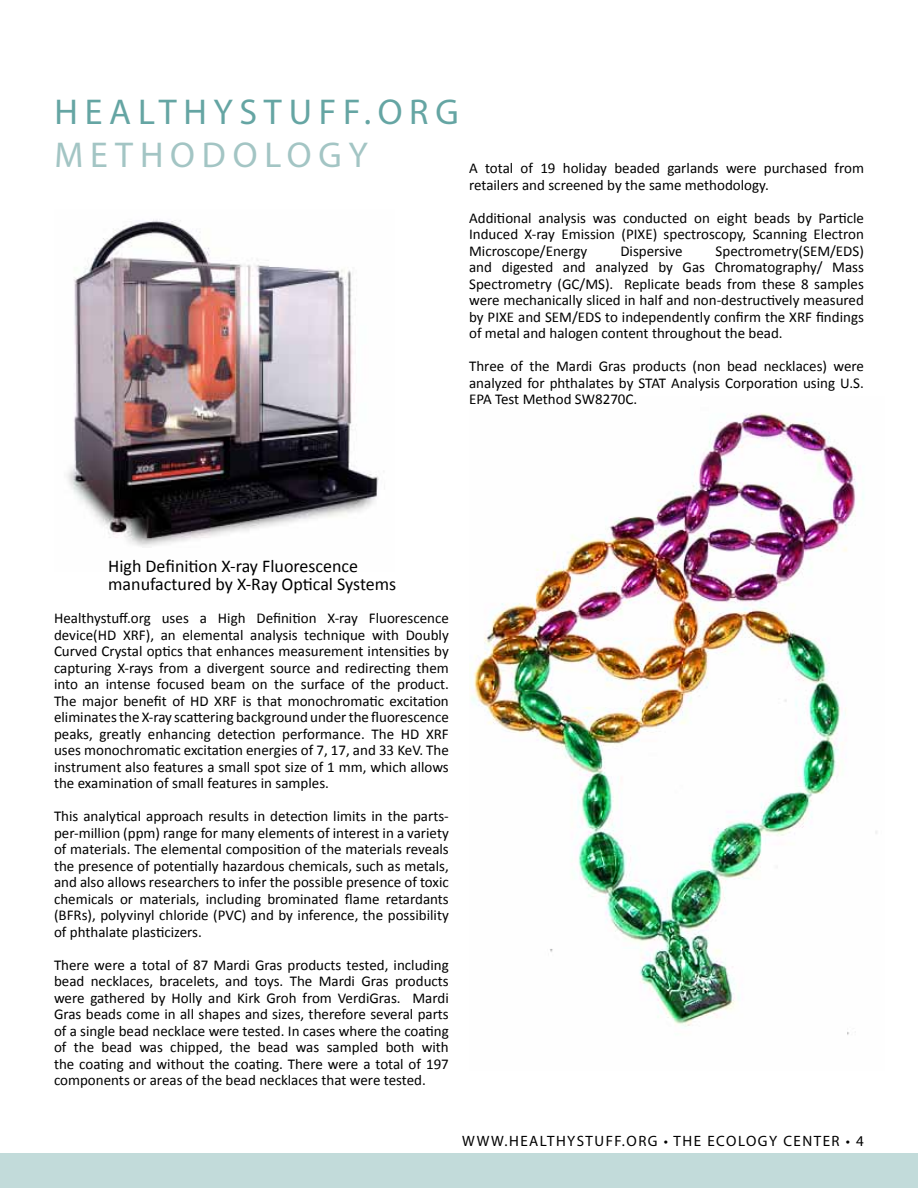
<style>
.page{position:relative;width:918px;height:1188px;background:#fff}
.page>*{position:absolute;margin:0;border:0;box-sizing:border-box;transform-origin:0 0}
.t1{font:36px "Myriad Pro";color:#65a5a3}
.t2{font:36px "Myriad Pro";color:#a3c5c4}
.t3{font:18px/18px "Calibri";color:#000}
.t4{font:15px/16.5px "Calibri";color:#000;text-align:justify}
.t5{font:15px "Myriad Pro";letter-spacing:.1em;color:#000}
</style>
<div class="page">
<img style="left:469px;top:413px;width:408px;height:622px">
<div style="left:0;top:1154px;width:918px;height:34px;background:#c2dbda"></div>
<img style="left:67px;top:219px;width:312px;height:329px">
<h1 class="t1" style="left:54px;top:89px;width:27px">HEALTHYSTUFF</h1>
<h1 class="t1" style="left:364px;top:89px;width:41px">.ORG</h1>
<h1 class="t2" style="left:54px;top:133px;width:65px">METHODOLOGY</h1>
<p class="t4" style="left:469px;top:159px;width:396px">A total of 19 holiday beaded garlands were purchased from retailers and screened by the same methodology.</p>
<p class="t4" style="left:469px;top:209px;width:396px">Additional analysis was conducted on eight beads by Particle Induced X-ray Emission (PIXE) spectroscopy, Scanning Electron Microscope/Energy</p>
<p class="t4" style="left:469px;top:242px;width:396px;text-indent:247px">Spectrometry(SEM/EDS) and digested and analyzed by Gas Chromatography/ Mass Spectrometry (GC/MS). Replicate beads from these 8 samples were mechanically sliced in half and non-destructively measured by PIXE and SEM/EDS to independently confirm the XRF findings of metal and halogen content throughout the bead.</p>
<p class="t4" style="left:469px;top:357px;width:396px">Three of the Mardi Gras products (non bead necklaces) were analyzed for phthalates by STAT Analysis Corporation using U.S.<br>EPA Test Method SW8270C.</p>
<p class="t4" style="left:620px;top:242px;width:64px">Dispersive</p>
<p class="t3" style="left:108px;top:556px;width:290px">High Definition X-ray Fluorescence manufactured by X-Ray Optical Systems</p>
<p class="t4" style="left:54px;top:609px;width:396px">Healthystuff.org uses a High Definition X-ray Fluorescence device(HD XRF), an elemental analysis technique with Doubly Curved Crystal optics that enhances measurement intensities by capturing X-rays from a divergent source and redirecting them into an intense focused beam on the surface of the product.<br>The major benefit of HD XRF is that monochromatic excitation eliminates the X-ray scattering background under the fluorescence peaks, greatly enhancing detection performance. The HD XRF uses monochromatic excitation energies of 7, 17, and 33 KeV. The instrument also features a small spot size of 1 mm, which allows the examination of small features in samples.</p>
<p class="t4" style="left:54px;top:807px;width:396px">This analytical approach results in detection limits in the parts&shy;per-million (ppm) range for many elements of interest in a variety of materials. The elemental composition of the materials reveals the presence of potentially hazardous chemicals, such as metals, and also allows researchers to infer the possible presence of toxic chemicals or materials, including brominated flame retardants (BFRs), polyvinyl chloride (PVC) and by inference, the possibility of phthalate plasticizers.</p>
<p class="t4" style="left:54px;top:956px;width:396px">There were a total of 87 Mardi Gras products tested, including bead necklaces, bracelets, and toys. The Mardi Gras products were gathered by Holly and Kirk Groh from VerdiGras. Mardi Gras beads come in all shapes and sizes, therefore several parts of a single bead necklace were tested. In cases where the coating of the bead was chipped, the bead was sampled both with the coating and without the coating. There were a total of 197 components or areas of the bead necklaces that were tested.</p>
<p class="t5" style="left:462px;top:1132px;width:403px">WWW.HEALTHYSTUFF.ORG • THE ECOLOGY CENTER • 4</p>
</div>
